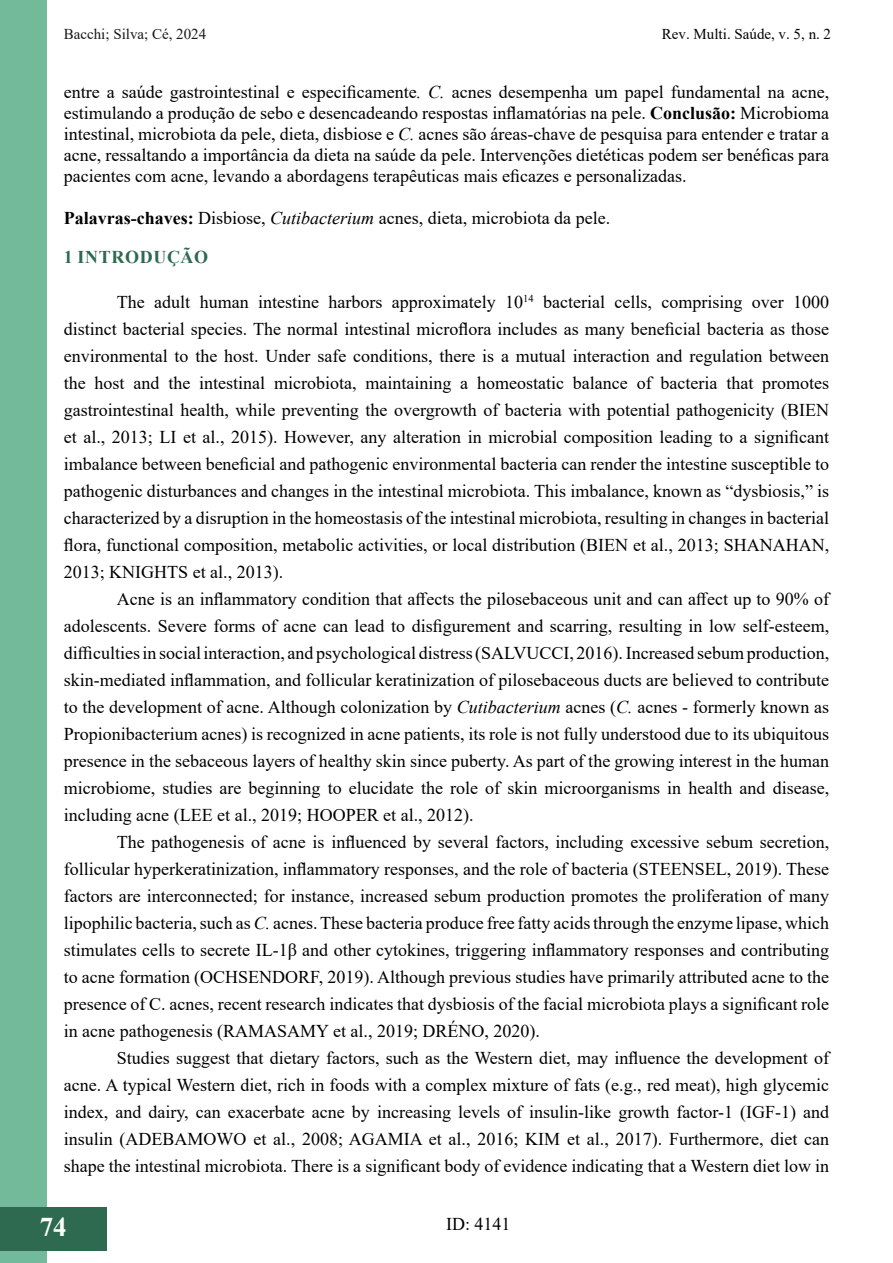
<style>
.page{position:relative;width:893px;height:1263px;background:#fff}
.page>*{position:absolute;margin:0;border:0;box-sizing:border-box;transform-origin:0 0}
.t1{font:700 27px "Times New Roman";color:#fff}
.t2{font:18px/27px "Times New Roman";color:#000;text-align:justify}
.t3{font:15px "Times New Roman";color:#000}
.t4{font:15px "Times New Roman";color:#181717}
.s1{font-style:italic}
.s2{font-weight:700}
.s3{font-weight:700;color:#2d6a4f}
</style>
<div class="page">
<div style="left:0;top:0;width:47px;height:1262px;background:#73ba9b"></div>
<hr style="left:892px;top:1207px;width:1px;height:43px;background:#2d6a4f">
<div style="left:0;top:1207px;width:106px;height:43px;background:#2d6a4f"></div>
<p class="t4" style="left:64px;top:24px;width:144px">Bacchi; Silva; Cé, 2024</p>
<p class="t3" style="left:662px;top:24px;width:171px">Rev. Multi. Saúde, v. 5, n. 2</p>
<p class="t2" style="left:64px;top:80px;width:767px;line-height:21px">entre a saúde gastrointestinal e especificamente<span class="s1">. C.</span> acnes desempenha um papel fundamental na acne, estimulando a produção de sebo e desencadeando respostas inflamatórias na pele. <span class="s2">Conclusão:</span> Microbioma intestinal, microbiota da pele, dieta, disbiose e <span class="s1">C.</span> acnes são áreas-chave de pesquisa para entender e tratar a acne, ressaltando a importância da dieta na saúde da pele. Intervenções dietéticas podem ser benéficas para pacientes com acne, levando a abordagens terapêuticas mais eficazes e personalizadas.</p>
<p class="t2" style="left:64px;top:197px;width:548px;line-height:39px"><span class="s2">Palavras-chaves:</span> Disbiose, <span class="s1">Cutibacterium</span> acnes, dieta, microbiota da pele.<br><span class="s3">1 INTRODUÇÃO</span></p>
<p class="t2" style="left:64px;top:287px;width:767px;text-indent:53px">The adult human intestine harbors approximately 10<sup>14</sup> bacterial cells, comprising over 1000 distinct bacterial species. The normal intestinal microflora includes as many beneficial bacteria as those environmental to the host. Under safe conditions, there is a mutual interaction and regulation between the host and the intestinal microbiota, maintaining a homeostatic balance of bacteria that promotes gastrointestinal health, while preventing the overgrowth of bacteria with potential pathogenicity (BIEN et al., 2013; LI et al., 2015). However, any alteration in microbial composition leading to a significant imbalance between beneficial and pathogenic environmental bacteria can render the intestine susceptible to pathogenic disturbances and changes in the intestinal microbiota. This imbalance, known as “dysbiosis,” is characterized by a disruption in the homeostasis of the intestinal microbiota, resulting in changes in bacterial flora, functional composition, metabolic activities, or local distribution (BIEN et al., 2013; SHANAHAN, 2013; KNIGHTS et al., 2013).</p>
<p class="t2" style="left:64px;top:584px;width:767px;text-indent:53px">Acne is an inflammatory condition that affects the pilosebaceous unit and can affect up to 90% of adolescents. Severe forms of acne can lead to disfigurement and scarring, resulting in low self-esteem, difficulties in social interaction, and psychological distress (SALVUCCI, 2016). Increased sebum production, skin-mediated inflammation, and follicular keratinization of pilosebaceous ducts are believed to contribute to the development of acne. Although colonization by <span class="s1">Cutibacterium</span> acnes (<span class="s1">C.</span> acnes - formerly known as Propionibacterium acnes) is recognized in acne patients, its role is not fully understood due to its ubiquitous presence in the sebaceous layers of healthy skin since puberty. As part of the growing interest in the human microbiome, studies are beginning to elucidate the role of skin microorganisms in health and disease, including acne (LEE et al., 2019; HOOPER et al., 2012).</p>
<p class="t2" style="left:64px;top:827px;width:767px;text-indent:53px">The pathogenesis of acne is influenced by several factors, including excessive sebum secretion, follicular hyperkeratinization, inflammatory responses, and the role of bacteria (STEENSEL, 2019). These factors are interconnected; for instance, increased sebum production promotes the proliferation of many lipophilic bacteria, such as <span class="s1">C.</span> acnes. These bacteria produce free fatty acids through the enzyme lipase, which stimulates cells to secrete IL-1β and other cytokines, triggering inflammatory responses and contributing to acne formation (OCHSENDORF, 2019). Although previous studies have primarily attributed acne to the presence of C. acnes, recent research indicates that dysbiosis of the facial microbiota plays a significant role in acne pathogenesis (RAMASAMY et al., 2019; DRÉNO, 2020).</p>
<p class="t2" style="left:64px;top:1043px;width:767px;text-indent:53px">Studies suggest that dietary factors, such as the Western diet, may influence the development of acne. A typical Western diet, rich in foods with a complex mixture of fats (e.g., red meat), high glycemic index, and dairy, can exacerbate acne by increasing levels of insulin-like growth factor-1 (IGF-1) and insulin (ADEBAMOWO et al., 2008; AGAMIA et al., 2016; KIM et al., 2017). Furthermore, diet can shape the intestinal microbiota. There is a significant body of evidence indicating that a Western diet low in</p>
<h1 class="t1" style="left:40px;top:1207px;width:28px">74</h1>
<p class="t2" style="left:446px;top:1210px;width:66px">ID: 4141</p>
</div>
